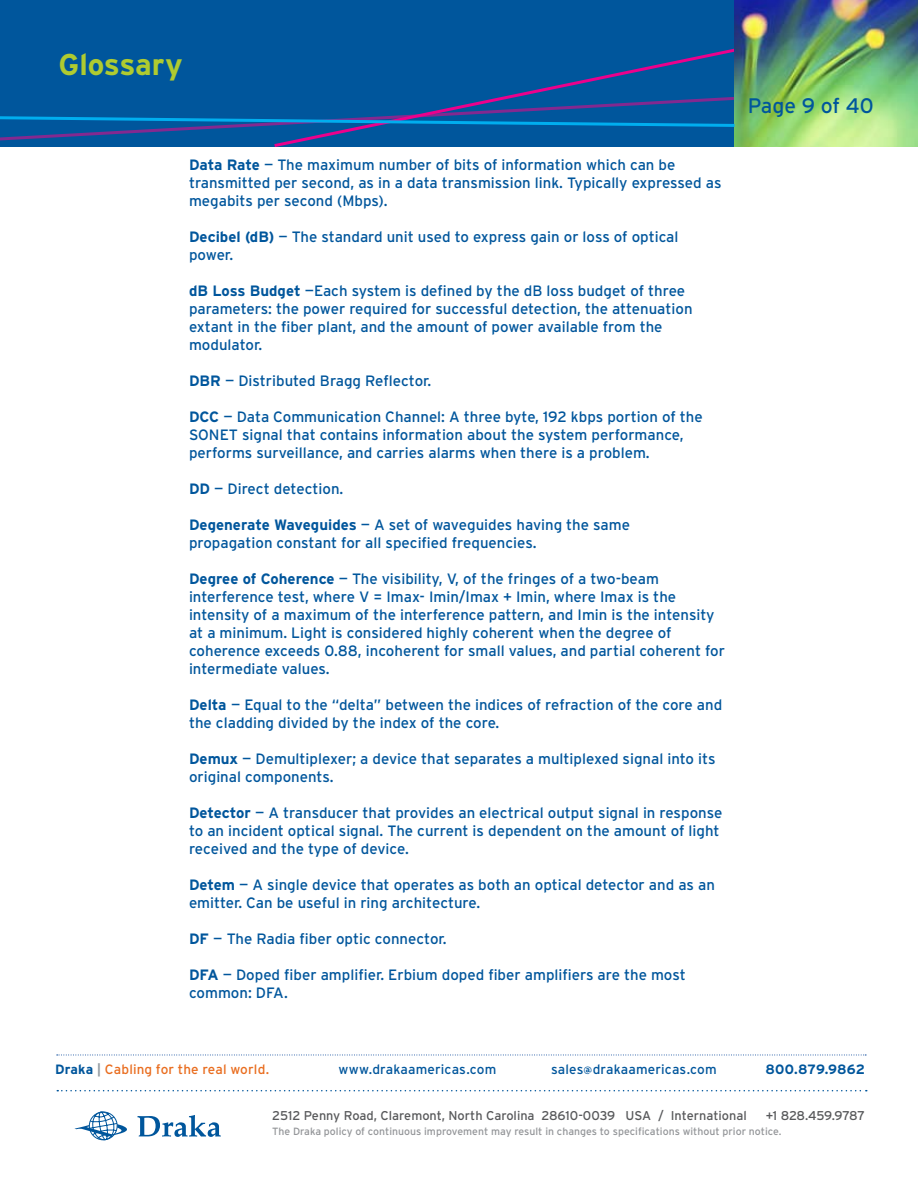
<style>
.page{position:relative;width:918px;height:1188px;background:#fff}
.page>*{position:absolute;margin:0;border:0;box-sizing:border-box;transform-origin:0 0}
.t1{font:700 30px "Interstate";letter-spacing:-.005em;color:#afcb30}
.t2{font:21px "Interstate";color:#00569c}
.t3{font:15px/18px "Interstate";color:#00569c}
.t4{font:13.5px "Interstate";letter-spacing:.01em;color:#00569c}
.t5{font:13.5px "Interstate";letter-spacing:.01em;color:#e96d1f}
.t6{font:700 13.5px "Interstate";letter-spacing:.005em;color:#00569c}
.t7{font:12.75px "Interstate";color:#58595b}
.t8{font:12.75px "Interstate";letter-spacing:-.025em;color:#58595b}
.t9{font:10.5px "Interstate";color:#939598}
.s1{font-weight:700}
.s2{font-weight:700;color:#00569c}
.s3{font-weight:700;color:#939ba1}
.s4{font-weight:700;font-size:10.5px}
</style>
<div class="page">
<div style="left:0;top:0;width:918px;height:147px;background:#00569c"></div>
<svg style="left:274px;top:48px;width:460px;height:99px"></svg>
<img style="left:734px;top:0;width:184px;height:147px">
<svg style="left:0;top:95px;width:741px;height:48px"></svg>
<svg style="left:74px;top:1111px;width:53px;height:30px"></svg>
<svg style="left:138px;top:1115px;width:83px;height:22px"></svg>
<svg style="left:57px;top:1090px;width:810px;height:1px"></svg>
<svg style="left:57px;top:1055px;width:809px;height:1px"></svg>
<h1 class="t1" style="left:59px;top:47px;width:126px">Glossary</h1>
<p class="t3" style="left:189px;top:155px;width:534px"><span class="s1">Data Rate</span> — The maximum number of bits of information which can be transmitted per second, as in a data transmission link. Typically expressed as megabits per second (Mbps).</p>
<p class="t3" style="left:189px;top:227px;width:491px"><span class="s1">Decibel (dB)</span> — The standard unit used to express gain or loss of optical power.</p>
<p class="t3" style="left:189px;top:281px;width:505px"><span class="s1">dB Loss Budget</span> —Each system is defined by the dB loss budget of three parameters: the power required for successful detection, the attenuation extant in the fiber plant, and the amount of power available from the modulator.</p>
<p class="t3" style="left:189px;top:371px;width:244px"><span class="s1">DBR</span> — Distributed Bragg Reflector.</p>
<p class="t3" style="left:189px;top:407px;width:515px"><span class="s1">DCC</span> — Data Communication Channel: A three byte, 192 kbps portion of the<br>SONET signal that contains information about the system performance, performs surveillance, and carries alarms when there is a problem.</p>
<p class="t3" style="left:189px;top:479px;width:156px"><span class="s1">DD</span> — Direct detection.</p>
<p class="t3" style="left:189px;top:515px;width:443px"><span class="s1">Degenerate Waveguides</span> — A set of waveguides having the same propagation constant for all specified frequencies.</p>
<p class="t3" style="left:189px;top:569px;width:538px"><span class="s1">Degree of Coherence</span> — The visibility, V, of the fringes of a two-beam interference test, where V = Imax- Imin/Imax + Imin, where Imax is the intensity of a maximum of the interference pattern, and Imin is the intensity at a minimum. Light is considered highly coherent when the degree of coherence exceeds 0.88, incoherent for small values, and partial coherent for intermediate values.</p>
<p class="t3" style="left:189px;top:695px;width:535px"><span class="s1">Delta</span> — Equal to the “delta” between the indices of refraction of the core and the cladding divided by the index of the core.</p>
<p class="t3" style="left:189px;top:749px;width:528px"><span class="s1">Demux</span> — Demultiplexer; a device that separates a multiplexed signal into its original components.</p>
<p class="t3" style="left:189px;top:803px;width:535px"><span class="s1">Detector</span> — A transducer that provides an electrical output signal in response to an incident optical signal. The current is dependent on the amount of light received and the type of device.</p>
<p class="t3" style="left:189px;top:875px;width:527px"><span class="s1">Detem</span> — A single device that operates as both an optical detector and as an emitter. Can be useful in ring architecture.</p>
<p class="t3" style="left:189px;top:929px;width:259px"><span class="s1">DF</span> — The Radia fiber optic connector.</p>
<p class="t3" style="left:189px;top:965px;width:498px"><span class="s1">DFA</span> — Doped fiber amplifier. Erbium doped fiber amplifiers are the most common: DFA.</p>
<h2 class="t2" style="left:748px;top:94px;width:128px">Page 9 of 40</h2>
<p class="t5" style="left:55px;top:1062px;width:216px"><span class="s2">Draka</span> <span class="s3">|</span> Cabling for the real world.</p>
<p class="t4" style="left:338px;top:1062px;width:159px">www.drakaamericas.com</p>
<p class="t4" style="left:551px;top:1062px;width:167px">sales<span class="s4">@</span>drakaamericas.com</p>
<p class="t6" style="left:766px;top:1062px;width:101px">800.879.9862</p>
<p class="t7" style="left:272px;top:1108px;width:476px">2512 Penny Road, Claremont, North Carolina 28610-0039 USA / International</p>
<p class="t8" style="left:766px;top:1108px;width:101px">+1 828.459.9787</p>
<p class="t9" style="left:272px;top:1125px;width:511px">The Draka policy of continuous improvement may result in changes to specifications without prior notice.</p>
</div>
